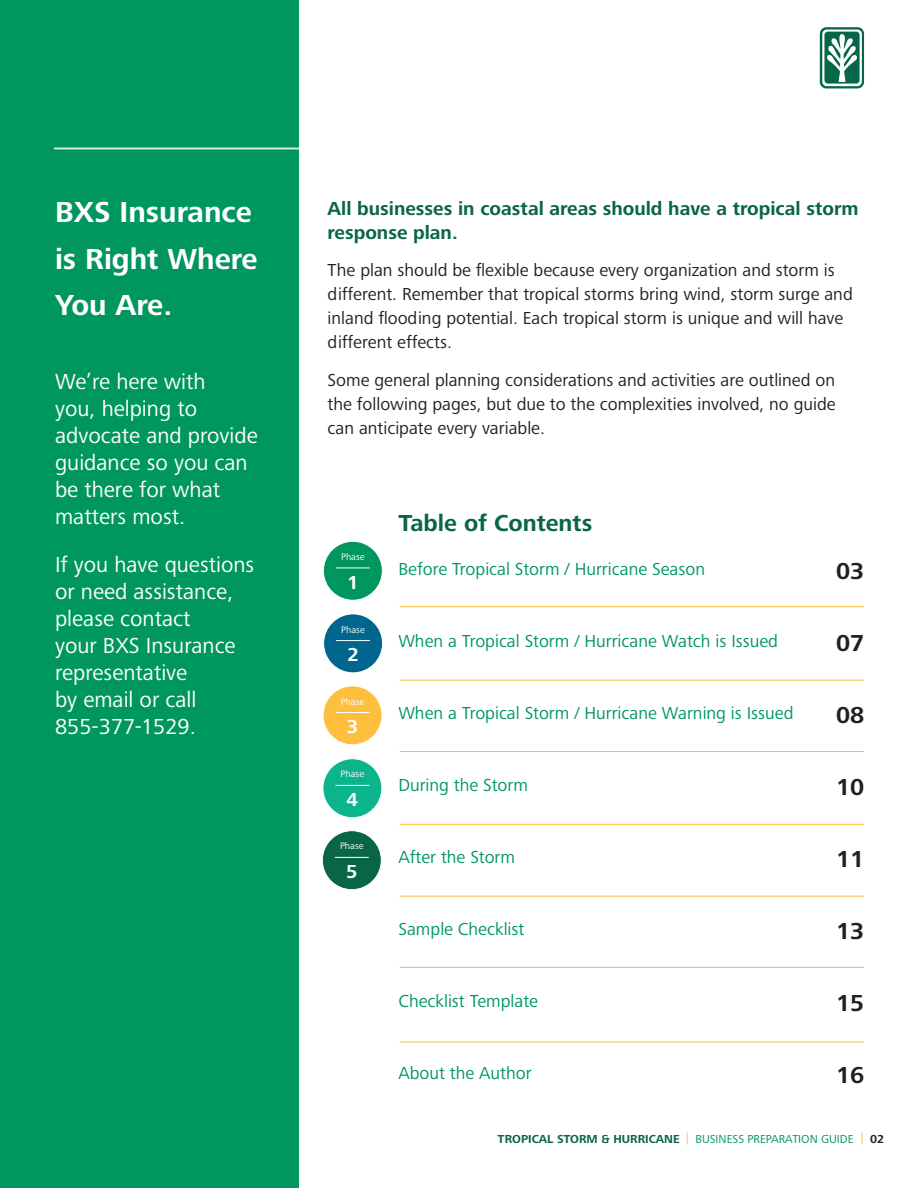
<style>
.page{position:relative;width:918px;height:1188px;background:#fff}
.page>*{position:absolute;margin:0;border:0;box-sizing:border-box;transform-origin:0 0}
.t1{font:700 30px/46.5px "Frutiger Next Pro";color:#fff}
.t2{font:700 24px "Frutiger Next Pro";color:#231f20}
.t3{font:700 24px "Frutiger Next Pro";color:#096547}
.t4{font:22.5px/27px "Frutiger Next Pro";color:#fff}
.t5{font:700 19.5px/24px "Frutiger Next Pro";color:#096547}
.t6{font:700 19.5px "Frutiger Next Pro";color:#fff}
.t7{font:18px/24px "Frutiger Next Pro";color:#231f20}
.t8{font:18px "Frutiger Next Pro";color:#00965f}
.t9{font:12px "Frutiger Next Pro";color:#00965f}
.t10{font:700 12px "Frutiger Next Pro";color:#231f20}
.t11{font:9.75px "Frutiger Next Pro";color:#fff}
.s1{font-weight:700;color:#096547}
.s2{color:#febf3e}
.s3{font-weight:400;color:#febf3e}
</style>
<div class="page">
<div style="left:323px;top:541px;width:59px;height:59px;background:#00965f;border-radius:50%"></div>
<div style="left:323px;top:541px;width:60px;height:60px;border:1px solid #fff;border-radius:50%"></div>
<hr style="left:336px;top:568px;width:34px;height:1px;background:#fff">
<div style="left:324px;top:614px;width:59px;height:59px;background:#00668f;border-radius:50%"></div>
<div style="left:323px;top:614px;width:60px;height:59px;border:1px solid #fff;border-radius:50%"></div>
<hr style="left:336px;top:640px;width:34px;height:1px;background:#fff">
<div style="left:323px;top:686px;width:59px;height:59px;background:#febf3e;border-radius:50%"></div>
<div style="left:323px;top:686px;width:59px;height:59px;border:1px solid #fff;border-radius:50%"></div>
<hr style="left:336px;top:712px;width:34px;height:1px;background:#fff">
<div style="left:323px;top:759px;width:59px;height:59px;background:#0cb48d;border-radius:50%"></div>
<div style="left:323px;top:758px;width:59px;height:60px;border:1px solid #fff;border-radius:50%"></div>
<hr style="left:335px;top:785px;width:34px;height:1px;background:#fff">
<div style="left:322px;top:831px;width:59px;height:59px;background:#096547;border-radius:50%"></div>
<div style="left:322px;top:830px;width:60px;height:60px;border:1px solid #fff;border-radius:50%"></div>
<hr style="left:335px;top:857px;width:34px;height:1px;background:#fff">
<hr style="left:400px;top:606px;width:464px;height:1px;background:#febf3e">
<hr style="left:400px;top:680px;width:464px;height:1px;background:#febf3e">
<hr style="left:400px;top:751px;width:464px;height:1px;background:#febf3e">
<hr style="left:400px;top:824px;width:464px;height:1px;background:#febf3e">
<hr style="left:400px;top:896px;width:464px;height:1px;background:#febf3e">
<hr style="left:400px;top:967px;width:464px;height:1px;background:#febf3e">
<hr style="left:400px;top:1042px;width:464px;height:1px;background:#febf3e">
<div style="left:0;top:0;width:298px;height:1188px;background:#00965f"></div>
<hr style="left:54px;top:148px;width:810px;height:1px;background:#fff">
<svg style="left:820px;top:27px;width:44px;height:61px"></svg>
<p class="t1" style="left:55px;top:189px;width:204px">BXS Insurance is Right Where<br>You Are.</p>
<p class="t4" style="left:55px;top:368px;width:204px">We’re here with<br>you, helping to advocate and provide guidance so you can be there for what matters most.</p>
<p class="t4" style="left:55px;top:551px;width:201px">If you have questions or need assistance, please contact<br>your BXS Insurance representative<br>by email or call<br>855-377-1529.</p>
<p class="t5" style="left:328px;top:196px;width:533px">All businesses in coastal areas should have a tropical storm response plan.</p>
<p class="t7" style="left:328px;top:258px;width:527px">The plan should be flexible because every organization and storm is different. Remember that tropical storms bring wind, storm surge and inland flooding potential. Each tropical storm is unique and will have different effects.</p>
<p class="t7" style="left:328px;top:368px;width:510px;text-align:justify">Some general planning considerations and activities are outlined on the following pages, but due to the complexities involved, no guide can anticipate every variable.</p>
<p class="t11" style="left:341px;top:551px;width:25px">Phase</p>
<p class="t6" style="left:347px;top:571px;width:13px">1</p>
<p class="t11" style="left:341px;top:624px;width:25px">Phase</p>
<p class="t6" style="left:347px;top:644px;width:13px">2</p>
<p class="t11" style="left:341px;top:696px;width:25px">Phase</p>
<p class="t6" style="left:347px;top:716px;width:13px">3</p>
<p class="t11" style="left:341px;top:769px;width:25px">Phase</p>
<p class="t6" style="left:347px;top:789px;width:13px">4</p>
<p class="t11" style="left:340px;top:841px;width:25px">Phase</p>
<p class="t6" style="left:346px;top:861px;width:13px">5</p>
<p class="t3" style="left:398px;top:509px;width:196px">Table of Contents</p>
<p class="t8" style="left:398px;top:558px;width:308px">Before Tropical Storm / Hurricane Season</p>
<p class="t2" style="left:836px;top:557px;width:30px">03</p>
<p class="t8" style="left:398px;top:630px;width:381px">When a Tropical Storm / Hurricane Watch is Issued</p>
<p class="t2" style="left:836px;top:629px;width:30px">07</p>
<p class="t8" style="left:398px;top:702px;width:397px">When a Tropical Storm / Hurricane Warning is Issued</p>
<p class="t2" style="left:836px;top:701px;width:30px">08</p>
<p class="t8" style="left:398px;top:774px;width:131px">During the Storm</p>
<p class="t2" style="left:836px;top:773px;width:30px">10</p>
<p class="t8" style="left:398px;top:846px;width:118px">After the Storm</p>
<p class="t2" style="left:836px;top:845px;width:30px">11</p>
<p class="t8" style="left:398px;top:918px;width:128px">Sample Checklist</p>
<p class="t2" style="left:836px;top:917px;width:30px">13</p>
<p class="t8" style="left:398px;top:990px;width:141px">Checklist Template</p>
<p class="t2" style="left:836px;top:989px;width:30px">15</p>
<p class="t8" style="left:398px;top:1062px;width:135px">About the Author</p>
<p class="t2" style="left:836px;top:1061px;width:30px">16</p>
<p class="t9" style="left:498px;top:1132px;width:357px"><span class="s1">TROPICAL STORM &amp; HURRICANE</span> <span class="s2">|</span> BUSINESS PREPARATION GUIDE</p>
<p class="t10" style="left:861px;top:1132px;width:25px"><span class="s3">|</span> 02</p>
</div>
